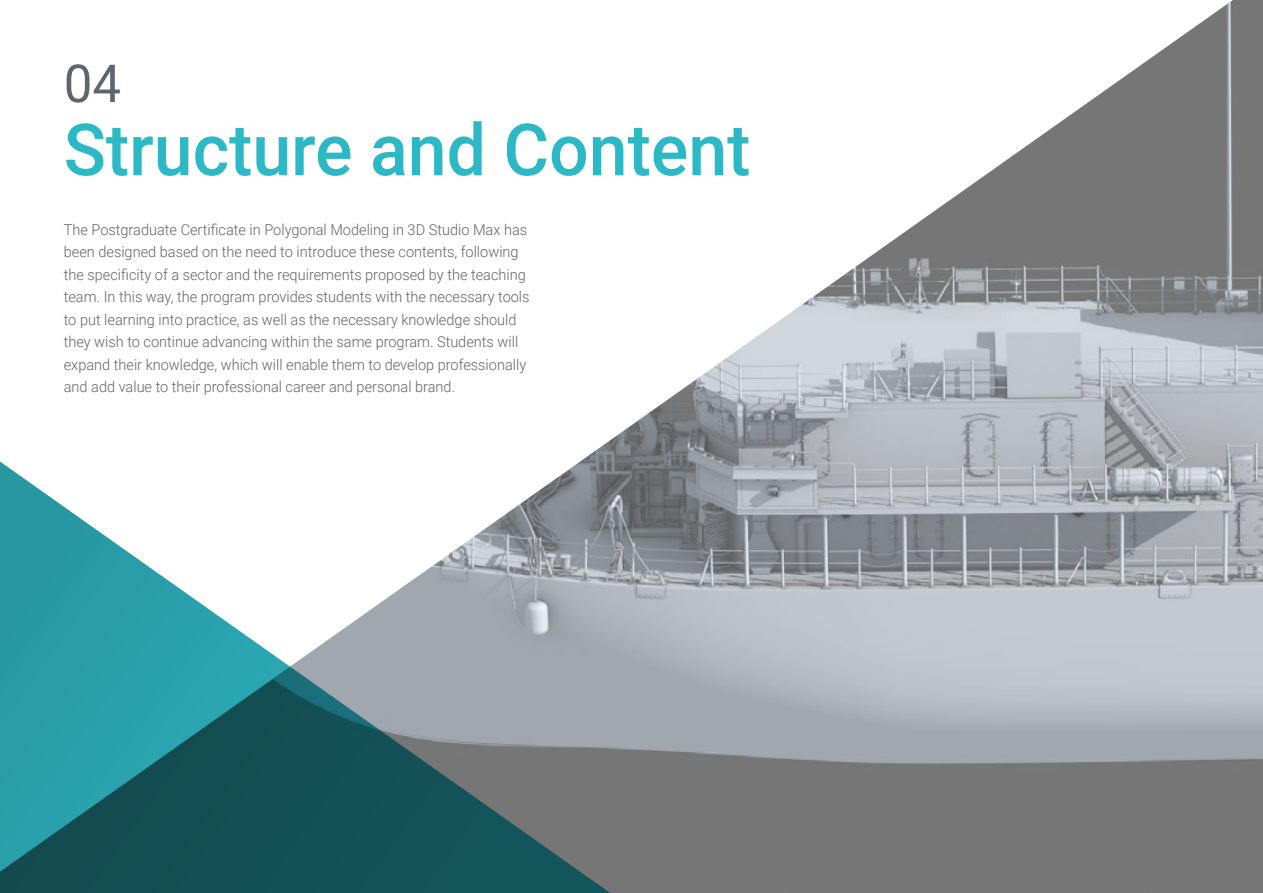
<style>
.page{position:relative;width:1263px;height:893px;background:#fff}
.page>*{position:absolute;margin:0;border:0;box-sizing:border-box;transform-origin:0 0}
.t1{font:500 72px "Roboto";color:#2db8c5}
.t2{font:52.5px "Roboto";color:#61646a}
.t3{font:300 15px/22.5px "Roboto";color:#61646a}
</style>
<div class="page">
<img style="left:602px;top:0;width:661px;height:893px">
<svg style="left:0;top:446px;width:640px;height:447px"></svg>
<h2 class="t2" style="left:64px;top:47px;width:59px">04</h2>
<h1 class="t1" style="left:64px;top:99px;width:688px">Structure and Content</h1>
<p class="t3" style="left:64px;top:217px;width:467px">The Postgraduate Certificate in Polygonal Modeling in 3D Studio Max has been designed based on the need to introduce these contents, following the specificity of a sector and the requirements proposed by the teaching team. In this way, the program provides students with the necessary tools to put learning into practice, as well as the necessary knowledge should they wish to continue advancing within the same program. Students will expand their knowledge, which will enable them to develop professionally and add value to their professional career and personal brand.</p>
</div>
